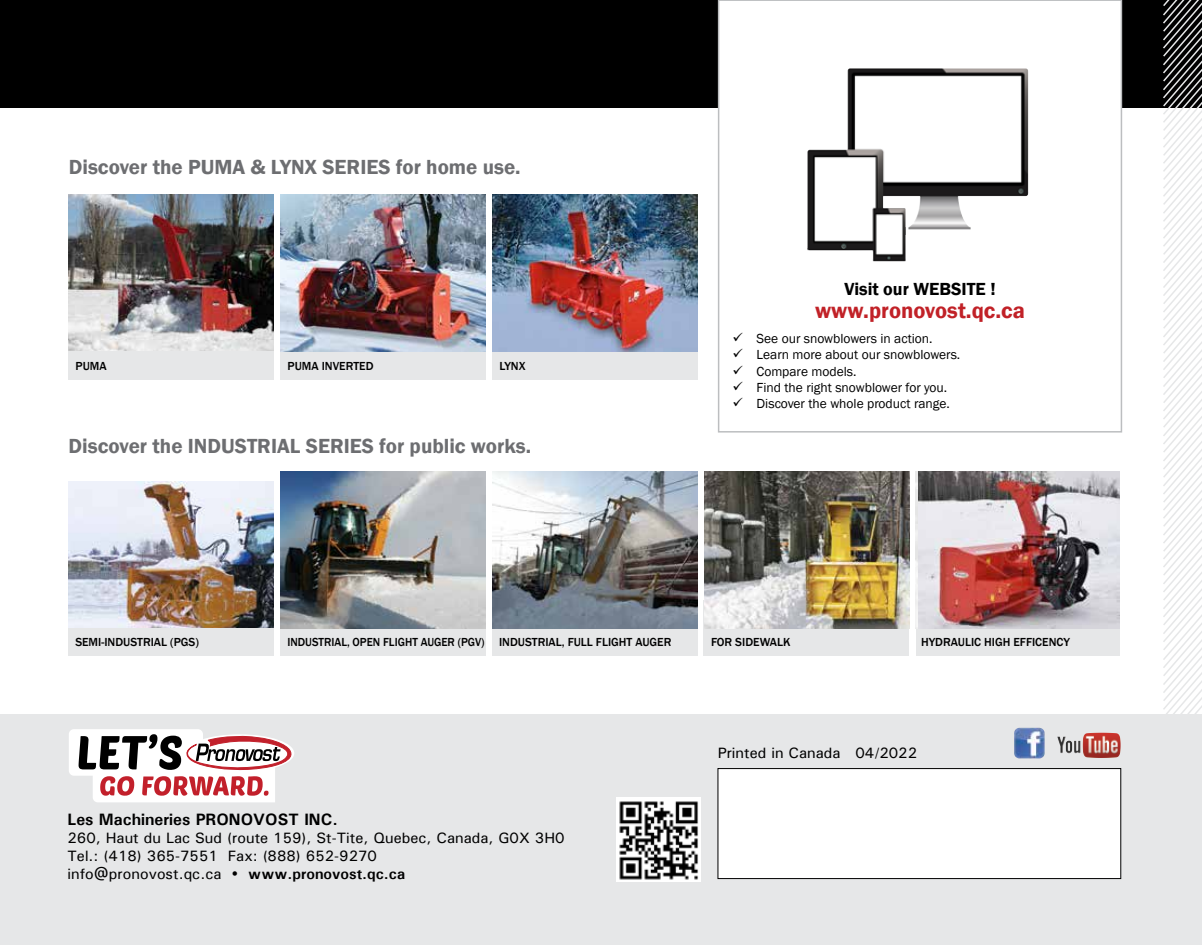
<style>
.page{position:relative;width:1202px;height:945px;background:#fff}
.page>*{position:absolute;margin:0;border:0;box-sizing:border-box;transform-origin:0 0}
.t1{font:600 22.5px "Franklin Gothic";color:#c12127}
.t2{font:600 21px "Franklin Gothic";color:#6d6e71}
.t3{font:600 18px "Franklin Gothic";color:#000}
.t4{font:700 16.5px "Univers";color:#000}
.t5{font:15px/18px "Univers";color:#000}
.t6{font:13.5px "Franklin Gothic";color:#000}
.t7{font:500 12px "Franklin Gothic";color:#000}
.t8{font:500 12px "Franklin Gothic";color:#000;scale:.95 1}
.s1{font-weight:700}
</style>
<div class="page">
<div style="left:0;top:0;width:1202px;height:108px;background:#000"></div>
<div style="left:718px;top:0;width:403px;height:432px;background:#fff"></div>
<div style="left:718px;top:0;width:404px;height:433px;border:2px solid #bcbec0"></div>
<div style="left:0;top:714px;width:1202px;height:231px;background:#e6e7e8"></div>
<img style="left:807px;top:68px;width:113px;height:193px">
<div style="left:718px;top:769px;width:402px;height:110px;background:#fff"></div>
<div style="left:717px;top:768px;width:403px;height:111px;border:1px solid #000"></div>
<img style="left:617px;top:797px;width:83px;height:85px">
<img style="left:1082px;top:733px;width:18px;height:16px">
<img style="left:1014px;top:728px;width:25px;height:29px">
<svg style="left:1163px;top:0;width:39px;height:714px"></svg>
<div style="left:68px;top:600px;width:205px;height:56px;background:#e6e7e8"></div>
<div style="left:280px;top:600px;width:205px;height:56px;background:#e6e7e8"></div>
<div style="left:492px;top:600px;width:205px;height:56px;background:#e6e7e8"></div>
<div style="left:704px;top:600px;width:205px;height:56px;background:#e6e7e8"></div>
<img style="left:280px;top:471px;width:205px;height:157px">
<img style="left:704px;top:471px;width:205px;height:157px">
<img style="left:68px;top:481px;width:205px;height:147px">
<img style="left:492px;top:471px;width:205px;height:157px">
<div style="left:68px;top:324px;width:206px;height:56px;background:#e6e7e8"></div>
<div style="left:280px;top:324px;width:206px;height:56px;background:#e6e7e8"></div>
<div style="left:492px;top:324px;width:205px;height:56px;background:#e6e7e8"></div>
<img style="left:280px;top:194px;width:206px;height:157px">
<img style="left:492px;top:194px;width:205px;height:157px">
<img style="left:68px;top:194px;width:206px;height:157px">
<img style="left:918px;top:471px;width:201px;height:158px">
<div style="left:915px;top:629px;width:204px;height:27px;background:#e6e7e8"></div>
<div style="left:69px;top:729px;width:134px;height:47px;background:#fff;border-radius:5px"></div>
<svg style="left:79px;top:734px;width:215px;height:68px"></svg>
<h2 class="t2" style="left:69px;top:154px;width:453px">Discover the PUMA &amp; LYNX SERIES for home use.</h2>
<p class="t7" style="left:76px;top:359px;width:33px">PUMA</p>
<p class="t7" style="left:287px;top:359px;width:87px">PUMA INVERTED</p>
<p class="t7" style="left:499px;top:359px;width:28px">LYNX</p>
<h2 class="t2" style="left:69px;top:433px;width:464px">Discover the INDUSTRIAL SERIES for public works.</h2>
<p class="t3" style="left:844px;top:278px;width:153px">Visit our WEBSITE !</p>
<h1 class="t1" style="left:815px;top:297px;width:211px">www.pronovost.qc.ca</h1>
<p class="t6" style="left:732px;top:330px;width:202px">✓ See our snowblowers in action.</p>
<p class="t6" style="left:732px;top:346px;width:229px">✓ Learn more about our snowblowers.</p>
<p class="t6" style="left:732px;top:363px;width:126px">✓ Compare models.</p>
<p class="t6" style="left:732px;top:379px;width:216px">✓ Find the right snowblower for you.</p>
<p class="t6" style="left:732px;top:395px;width:219px">✓ Discover the whole product range.</p>
<p class="t7" style="left:75px;top:634px;width:125px">SEMI-INDUSTRIAL (PGS)</p>
<p class="t8" style="left:287px;top:635px;width:406px">INDUSTRIAL, OPEN FLIGHT AUGER (PGV) INDUSTRIAL, FULL FLIGHT AUGER</p>
<p class="t7" style="left:711px;top:635px;width:81px">FOR SIDEWALK</p>
<p class="t7" style="left:921px;top:635px;width:150px">HYDRAULIC HIGH EFFICENCY</p>
<p class="t4" style="left:68px;top:810px;width:272px">Les Machineries PRONOVOST INC.</p>
<p class="t5" style="left:68px;top:829px;width:498px">260, Haut du Lac Sud (route 159), St-Tite, Quebec, Canada, G0X 3H0<br>Tel.: (418) 365-7551 Fax: (888) 652-9270<br>info@pronovost.qc.ca • <span class="s1">www.pronovost.qc.ca</span></p>
<p class="t5" style="left:717px;top:744px;width:201px">Printed in Canada 04/2022</p>
</div>
